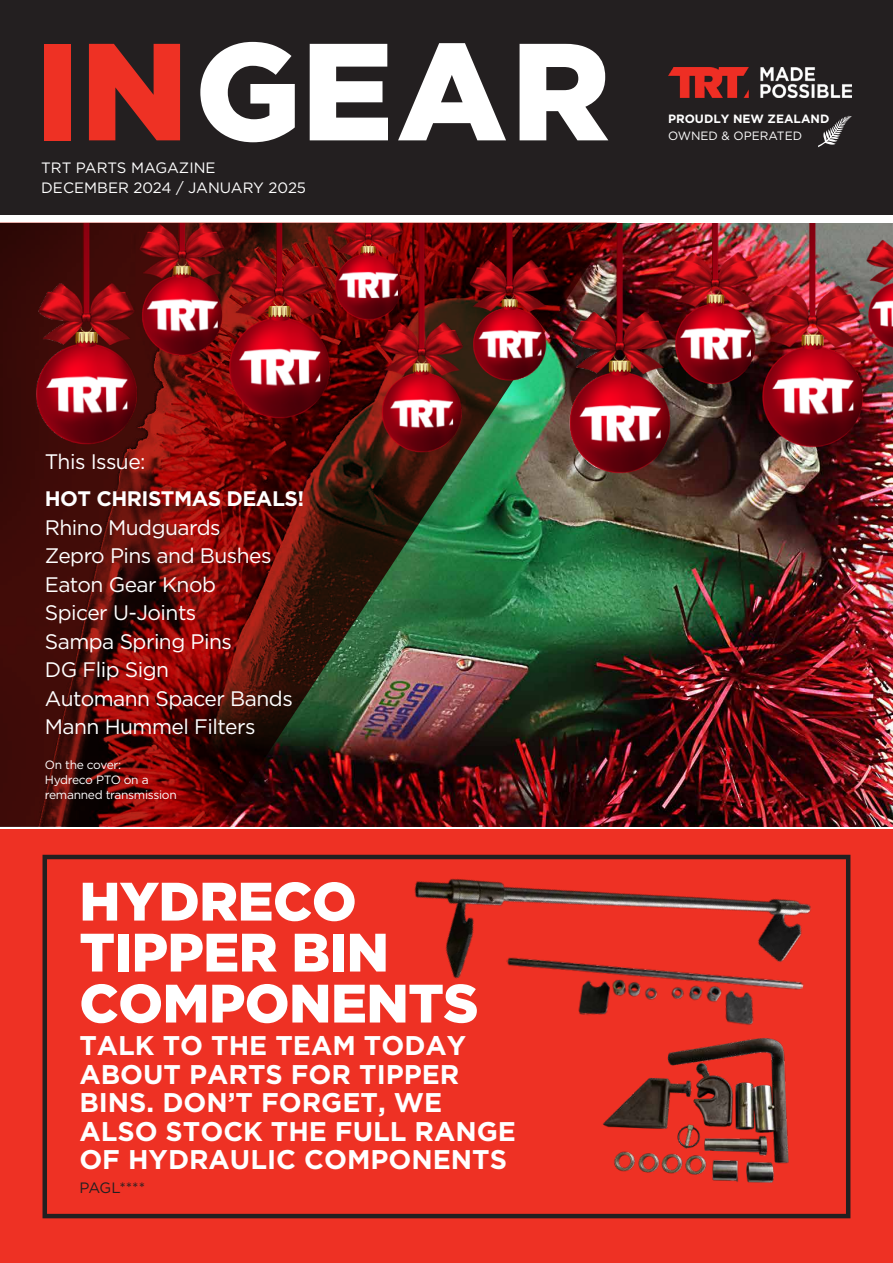
<style>
.page{position:relative;width:893px;height:1263px;background:#fff}
.page>*{position:absolute;margin:0;border:0;box-sizing:border-box;transform-origin:0 0}
.t1{font:900 137.85px "Gotham";letter-spacing:.015em;color:#fff}
.t2{font:900 54px/51px "Gotham";letter-spacing:-.01em;color:#fff}
.t3{font:700 27px/28.5px "Gotham";color:#fff}
.t4{font:21px/28.5px "Gotham";letter-spacing:-.025em;color:#fff}
.t5{font:700 21px "Gotham";letter-spacing:-.025em;color:#fff}
.t6{font:15px/19.5px "Gotham";color:#fff}
.t7{font:15px "Gotham";color:#231f20}
.t8{font:12px/15px "Gotham";letter-spacing:-.025em;color:#fff}
.t9{font:700 12px "Gotham";color:#fff}
.t10{font:12px "Gotham";color:#fff}
.s1{color:#ee3124}
</style>
<div class="page">
<img style="left:617px;top:487px;width:276px;height:339px">
<img style="left:0;top:458px;width:617px;height:369px">
<div style="left:0;top:829px;width:893px;height:434px;background:#ee3124"></div>
<div style="left:43px;top:855px;width:807px;height:363px;border:4px solid #231f20"></div>
<div style="left:0;top:0;width:893px;height:215px;background:#231f20"></div>
<svg style="left:818px;top:116px;width:34px;height:31px"></svg>
<img style="left:668px;top:68px;width:184px;height:29px">
<img style="left:407px;top:731px;width:420px;height:248px">
<img style="left:500px;top:938px;width:304px;height:87px">
<img style="left:603px;top:1038px;width:186px;height:145px">
<img style="left:0;top:223px;width:489px;height:235px">
<img style="left:489px;top:223px;width:404px;height:264px">
<h1 class="t1" style="left:35px;top:12px;width:576px"><span class="s1">IN</span> GEAR</h1>
<p class="t6" style="left:41px;top:158px;width:266px">TRT PARTS MAGAZINE<br>DECEMBER 2024 / JANUARY 2025</p>
<p class="t9" style="left:668px;top:112px;width:163px">PROUDLY NEW ZEALAND</p>
<p class="t10" style="left:668px;top:129px;width:136px">OWNED &amp; OPERATED</p>
<p class="t4" style="left:45px;top:447px;width:102px">This Issue:</p>
<p class="t5" style="left:45px;top:486px;width:261px">HOT CHRISTMAS DEALS!</p>
<p class="t4" style="left:45px;top:512px;width:249px">Rhino Mudguards<br>Zepro Pins and Bushes<br>Eaton Gear Knob<br>Spicer U-Joints<br>Sampa Spring Pins<br>DG Flip Sign<br>Automann Spacer Bands<br>Mann Hummel Filters</p>
<p class="t8" style="left:45px;top:757px;width:133px">On the cover:<br>Hydreco PTO on a remanned transmission</p>
<h2 class="t2" style="left:79px;top:875px;width:401px">HYDRECO<br>TIPPER BIN<br>COMPONENTS</h2>
<p class="t3" style="left:79px;top:1031px;width:438px">TALK TO THE TEAM TODAY<br>ABOUT PARTS FOR TIPPER<br>BINS. DON’T FORGET, WE<br>ALSO STOCK THE FULL RANGE<br>OF HYDRAULIC COMPONENTS</p>
<p class="t7" style="left:79px;top:1180px;width:67px">PAGL****</p>
</div>
